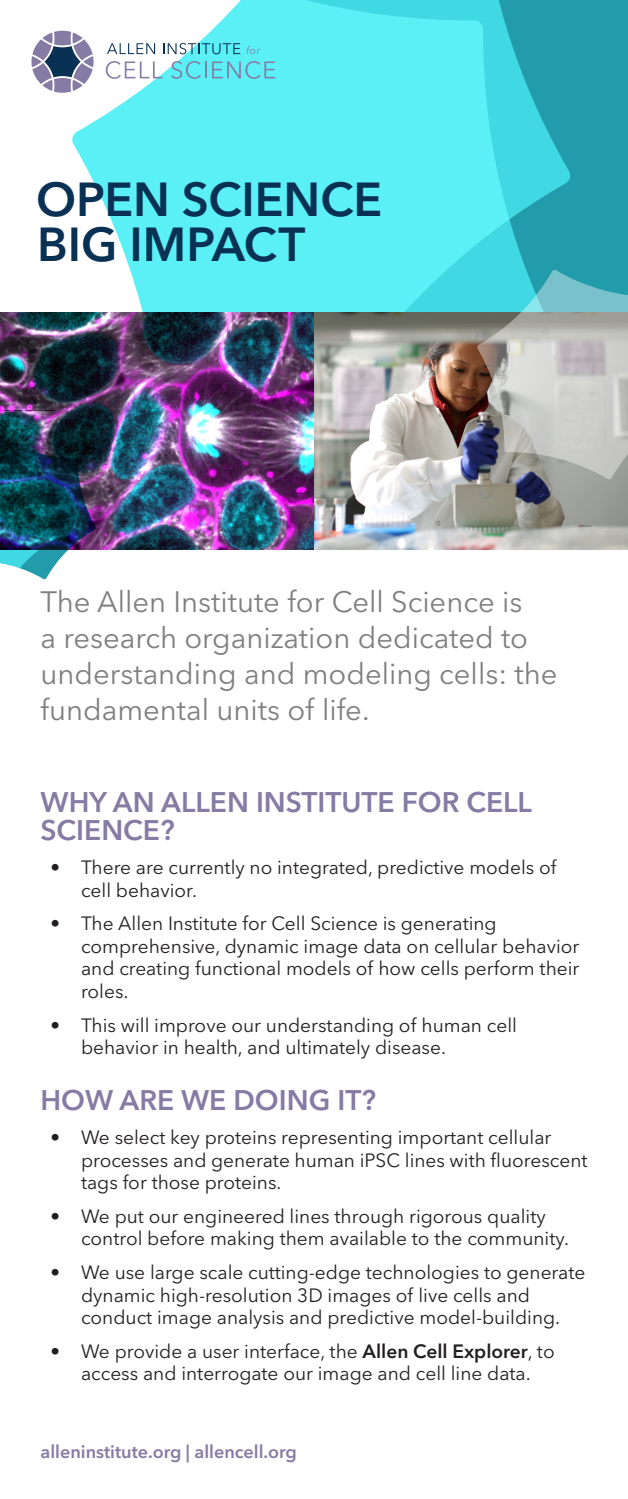
<style>
.page{position:relative;width:628px;height:1499px;background:#fff}
.page>*{position:absolute;margin:0;border:0;box-sizing:border-box;transform-origin:0 0}
.t1{font:600 47.25px "Avenir Next LT Pro";color:#093153}
.Intro{font:29.25px/36px "Avenir Next LT Pro";color:#7f7e81}
.t2{font:600 28.12px/28.1px "Avenir Next LT Pro";color:#857ba4}
.t3{font:19.12px/22.5px "Avenir Next LT Pro";color:#231f20}
.t4{font:600 18px "Avenir Next LT Pro";color:#857ba4}
.s1{font-weight:600}
</style>
<div class="page">
<div style="left:576px;top:0;width:52px;height:269px;background:#229baa"></div>
<svg style="left:0;top:0;width:576px;height:313px;fill:#5af0f6"></svg>
<svg style="left:32px;top:31px;width:62px;height:62px"></svg>
<svg style="left:107px;top:43px;width:48px;height:11px"></svg>
<svg style="left:163px;top:43px;width:77px;height:11px"></svg>
<svg style="left:246px;top:46px;width:14px;height:8px"></svg>
<svg style="left:106px;top:61px;width:56px;height:18px"></svg>
<svg style="left:171px;top:61px;width:104px;height:18px;background:#65d4e2"></svg>
<img style="left:0;top:313px;width:314px;height:236px">
<img style="left:0;top:411px;width:96px;height:169px">
<img style="left:314px;top:313px;width:314px;height:236px">
<svg style="left:477px;top:269px;width:151px;height:211px;background:#9eb4b5"></svg>
<h1 class="t1" style="left:36px;top:170px;width:347px">OPEN SCIENCE</h1>
<h1 class="t1" style="left:37px;top:215px;width:269px">BIG IMPACT</h1>
<p class="Intro" style="left:40px;top:583px;width:518px">The Allen Institute for Cell Science is<br>a research organization dedicated to understanding and modeling cells: the fundamental units of life.</p>
<h2 class="t2" style="left:40px;top:788px;width:493px">WHY AN ALLEN INSTITUTE FOR CELL<br>SCIENCE?</h2>
<p class="t3" style="left:81px;top:856px;width:477px;text-indent:-30px">• There are currently no integrated, predictive models of cell behavior.</p>
<p class="t3" style="left:81px;top:912px;width:500px;text-indent:-30px">• The Allen Institute for Cell Science is generating comprehensive, dynamic image data on cellular behavior and creating functional models of how cells perform their roles.</p>
<p class="t3" style="left:81px;top:1013px;width:437px;text-indent:-30px">• This will improve our understanding of human cell behavior in health, and ultimately disease.</p>
<h2 class="t2" style="left:40px;top:1086px;width:337px">HOW ARE WE DOING IT?</h2>
<p class="t3" style="left:81px;top:1126px;width:508px;text-indent:-30px">• We select key proteins representing important cellular processes and generate human iPSC lines with fluorescent tags for those proteins.</p>
<p class="t3" style="left:81px;top:1205px;width:489px;text-indent:-30px">• We put our engineered lines through rigorous quality control before making them available to the community.</p>
<p class="t3" style="left:81px;top:1261px;width:506px;text-indent:-30px">• We use large scale cutting-edge technologies to generate dynamic high-resolution 3D images of live cells and conduct image analysis and predictive model-building.</p>
<p class="t3" style="left:51px;top:1340px;width:505px;text-align:center">• We provide a user interface, the <span class="s1">Allen Cell Explorer</span>, to access and interrogate our image and cell line data.</p>
<p class="t4" style="left:40px;top:1441px;width:258px">alleninstitute.org | allencell.org</p>
</div>
